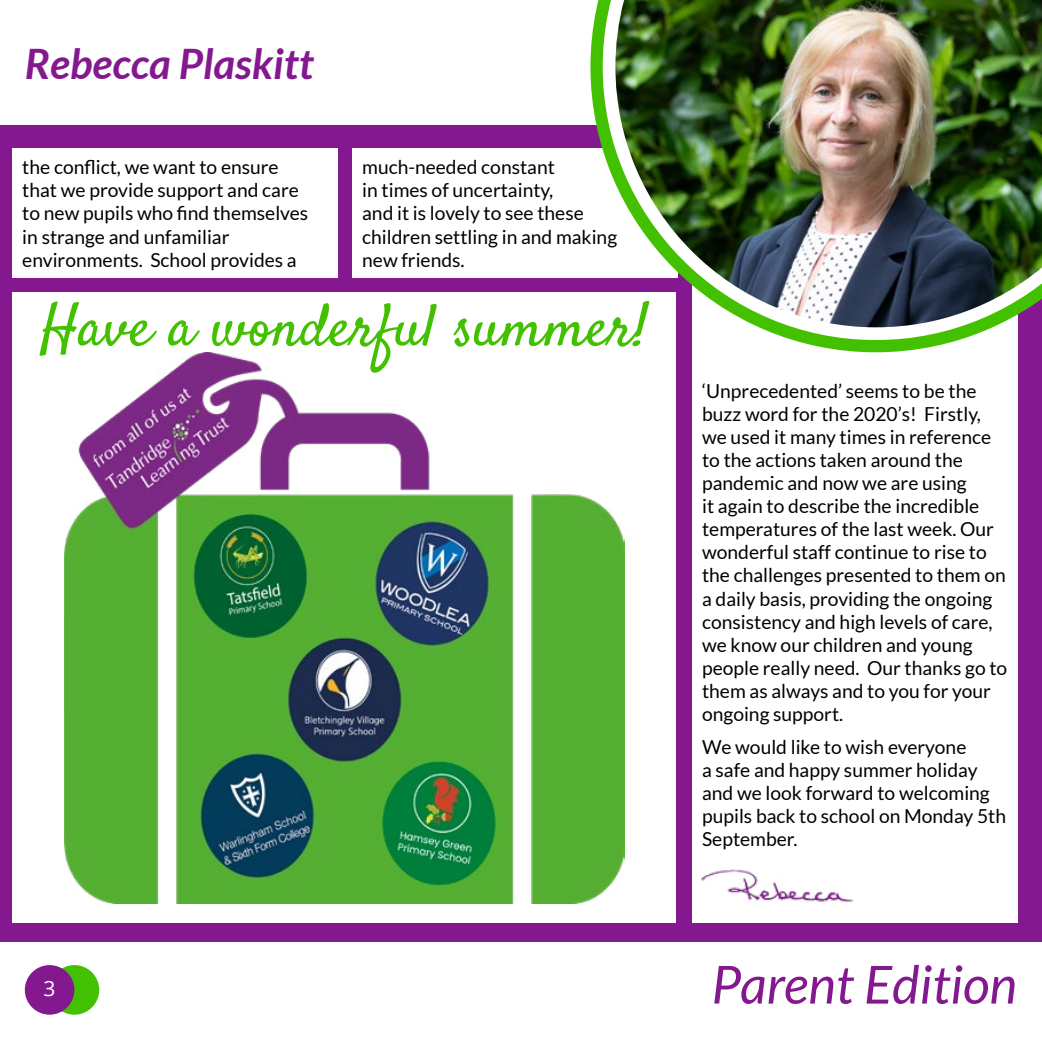
<style>
.page{position:relative;width:1042px;height:1042px;background:#fff}
.page>*{position:absolute;margin:0;border:0;box-sizing:border-box;transform-origin:0 0}
.t1{font:59.5px "Satisfy";color:#43c100}
.t2{font:italic 52.5px "Lato";color:#84198f}
.t3{font:italic 700 42px "Lato";color:#84198f}
.t4{font:21px "Open Sans";color:#fff}
.t5{font:19.25px/23.1px "Lato";color:#000}
</style>
<div class="page">
<div style="left:0;top:0;width:1042px;height:1017px;background:#84198f"></div>
<div style="left:0;top:943px;width:1042px;height:99px;background:#fff"></div>
<div style="left:50px;top:965px;width:49px;height:49px;background:#43c100;border-radius:50%"></div>
<div style="left:25px;top:965px;width:49px;height:49px;background:#84198f;border-radius:50%"></div>
<div style="left:0;top:0;width:1042px;height:124px;background:#fff"></div>
<div style="left:352px;top:149px;width:325px;height:129px;background:#fff"></div>
<div style="left:12px;top:149px;width:325px;height:129px;background:#fff"></div>
<div style="left:692px;top:283px;width:325px;height:640px;background:#fff"></div>
<img style="left:701px;top:869px;width:152px;height:34px">
<svg style="left:590px;top:0;width:428px;height:352px"></svg>
<img style="left:615px;top:0;width:427px;height:327px">
<div style="left:12px;top:293px;width:664px;height:630px;background:#fff"></div>
<img style="left:64px;top:352px;width:560px;height:551px">
<h3 class="t3" style="left:25px;top:40px;width:290px">Rebecca Plaskitt</h3>
<p class="t5" style="left:22px;top:156px;width:287px">the conflict, we want to ensure that we provide support and care to new pupils who find themselves in strange and unfamiliar environments. School provides a</p>
<p class="t5" style="left:362px;top:156px;width:256px">much-needed constant<br>in times of uncertainty,<br>and it is lovely to see these children settling in and making new friends.</p>
<h1 class="t1" style="left:40px;top:289px;width:610px">Have a wonderful summer!</h1>
<p class="t4" style="left:44px;top:974px;width:14px">3</p>
<p class="t5" style="left:702px;top:379px;width:307px">‘Unprecedented’ seems to be the buzz word for the 2020’s! Firstly, we used it many times in reference to the actions taken around the pandemic and now we are using<br>it again to describe the incredible temperatures of the last week. Our wonderful staff continue to rise to the challenges presented to them on a daily basis, providing the ongoing consistency and high levels of care, we know our children and young people really need. Our thanks go to them as always and to you for your ongoing support.</p>
<p class="t5" style="left:702px;top:735px;width:305px">We would like to wish everyone<br>a safe and happy summer holiday and we look forward to welcoming pupils back to school on Monday 5th<br>September.</p>
<h2 class="t2" style="left:711px;top:955px;width:307px">Parent Edition</h2>
</div>
